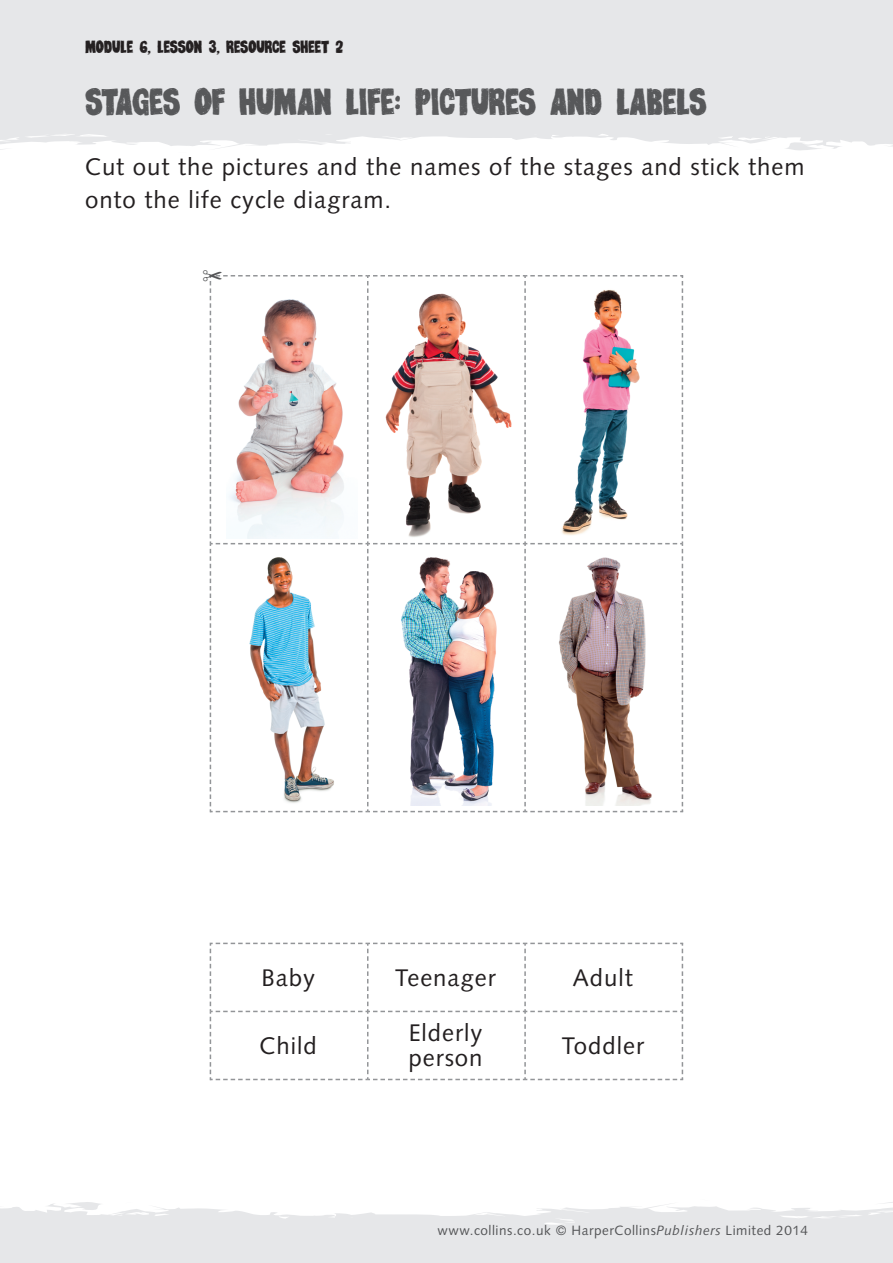
<style>
.page{position:relative;width:893px;height:1263px;background:#e6e7e9}
.page>*{position:absolute;margin:0;border:0;box-sizing:border-box;transform-origin:0 0}
.t1{font:45px "KG Dancingonthe Rooftop";letter-spacing:-.02em;color:#57585a}
.t2{font:24px/33px "Syntax LT Std";letter-spacing:.04em;color:#231f20}
.t3{font:21px "KG Dancingonthe Rooftop";letter-spacing:-.02em;color:#231f20}
.t4{font:13.5px "Syntax LT Std";letter-spacing:.04em;color:#545557}
.s1{font-style:italic}
</style>
<div class="page">
<svg style="left:279px;top:1216px;width:9px;height:3px"></svg>
<svg style="left:782px;top:1216px;width:53px;height:2px"></svg>
<svg style="left:545px;top:1219px;width:29px;height:6px"></svg>
<svg style="left:599px;top:134px;width:9px;height:2px"></svg>
<div style="left:0;top:136px;width:893px;height:1080px;background:#fff"></div>
<svg style="left:381px;top:136px;width:32px;height:4px"></svg>
<svg style="left:24px;top:134px;width:86px;height:4px"></svg>
<div style="left:209px;top:942px;width:475px;height:139px;background:#fff"></div>
<img style="left:203px;top:271px;width:481px;height:542px">
<p class="t3" style="left:85px;top:36px;width:260px">MODULE 6, LESSON 3, RESOURCE SHEET 2</p>
<h1 class="t1" style="left:85px;top:79px;width:623px">STAGES OF HUMAN LIFE: PICTURES AND LABELS</h1>
<p class="t2" style="left:85px;top:152px;width:721px">Cut out the pictures and the names of the stages and stick them onto the life cycle diagram.</p>
<p class="t2" style="left:261px;top:962px;width:55px">Baby</p>
<p class="t2" style="left:395px;top:962px;width:102px">Teenager</p>
<p class="t2" style="left:573px;top:962px;width:61px">Adult</p>
<p class="t2" style="left:260px;top:1030px;width:59px">Child</p>
<p class="t2" style="left:408px;top:1021px;width:76px;line-height:25.5px">Elderly person</p>
<p class="t2" style="left:562px;top:1030px;width:84px">Toddler</p>
<p class="t4" style="left:438px;top:1224px;width:372px">www.collins.co.uk © HarperCollins<span class="s1">Publishers</span> Limited 2014</p>
</div>
